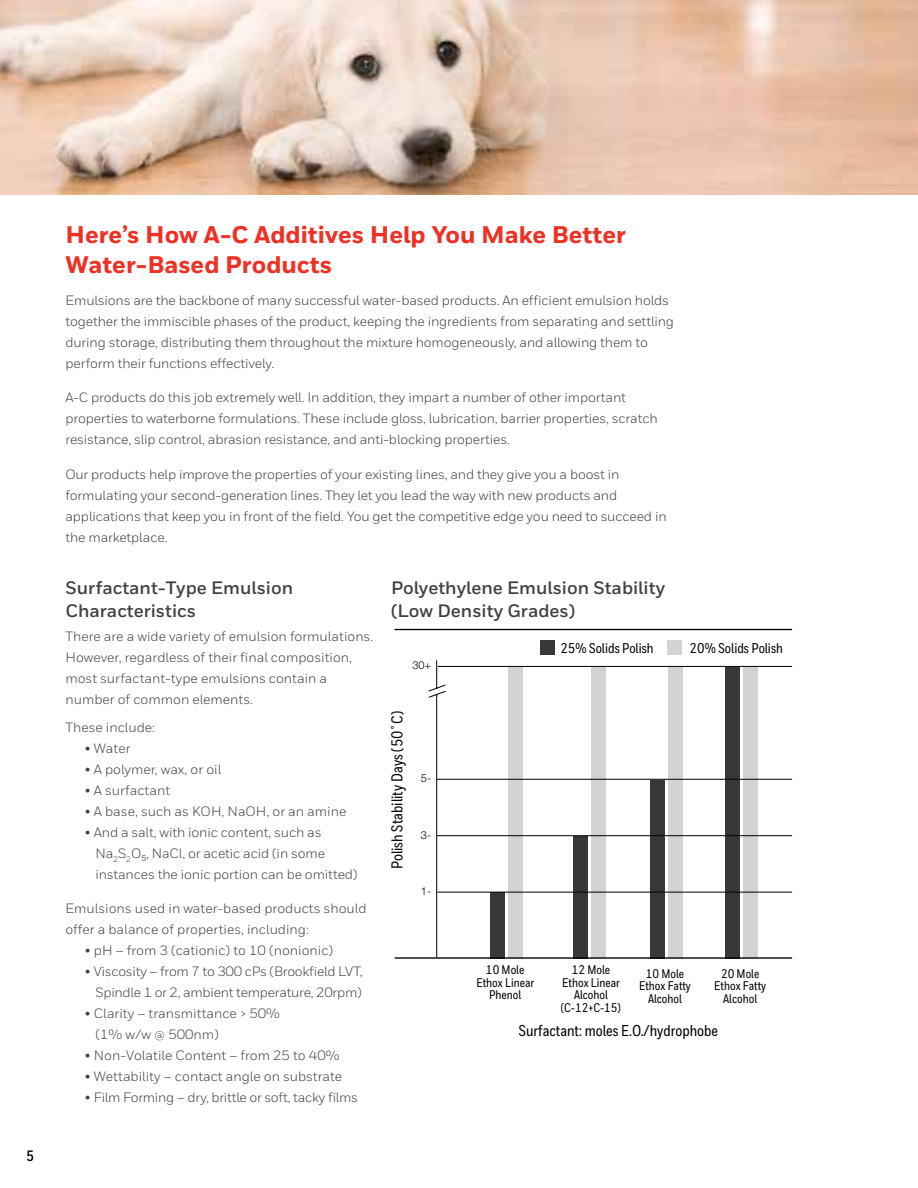
<style>
.page{position:relative;width:918px;height:1188px;background:#fff}
.page>*{position:absolute;margin:0;border:0;box-sizing:border-box;transform-origin:0 0}
.t1{font:800 24px/30px "Honeywell Sans";color:#ee3124}
.t2{font:700 18px/22.5px "Honeywell Sans";color:#414042}
.t3{font:500 15.6px "Honeywell Cond";color:#000}
.t4{font:700 15px "Honeywell Cond";color:#000}
.t5{font:500 14.1px "Honeywell Cond";color:#000}
.t6{font:13.5px/21px "Honeywell Sans";letter-spacing:-.01em;color:#414042}
.t7{font:500 12.6px/12.6px "Honeywell Cond";color:#000;text-align:center}
.t8{font:300 10.95px "Helvetica Neue";color:#000}
</style>
<div class="page">
<div style="left:490px;top:892px;width:15px;height:66px;background:#383839"></div>
<div style="left:540px;top:640px;width:15px;height:15px;background:#383839"></div>
<div style="left:667px;top:640px;width:15px;height:15px;background:#d1d3d4"></div>
<div style="left:508px;top:667px;width:15px;height:291px;background:#d1d3d4"></div>
<div style="left:573px;top:836px;width:15px;height:122px;background:#383839"></div>
<div style="left:591px;top:667px;width:15px;height:291px;background:#d1d3d4"></div>
<div style="left:650px;top:780px;width:15px;height:178px;background:#383839"></div>
<div style="left:668px;top:667px;width:15px;height:291px;background:#d1d3d4"></div>
<div style="left:725px;top:667px;width:15px;height:291px;background:#383839"></div>
<div style="left:743px;top:667px;width:15px;height:291px;background:#d1d3d4"></div>
<hr style="left:395px;top:957px;width:397px;height:2px;background:#000">
<hr style="left:395px;top:629px;width:397px;height:1px;background:#000">
<hr style="left:438px;top:666px;width:354px;height:1px;background:#000">
<hr style="left:437px;top:835px;width:355px;height:1px;background:#000">
<hr style="left:437px;top:779px;width:355px;height:1px;background:#000">
<hr style="left:437px;top:892px;width:355px;height:1px;background:#000">
<svg style="left:428px;top:660px;width:18px;height:298px"></svg>
<img style="left:0;top:0;width:918px;height:194px">
<p class="t4" style="left:26px;top:1146px;width:10px">5</p>
<h1 class="t1" style="left:65px;top:221px;width:562px">Here’s How A-C Additives Help You Make Better<br>Water-Based Products</h1>
<p class="t6" style="left:65px;top:290px;width:610px">Emulsions are the backbone of many successful water-based products. An efficient emulsion holds together the immiscible phases of the product, keeping the ingredients from separating and settling during storage, distributing them throughout the mixture homogeneously, and allowing them to perform their functions effectively.</p>
<p class="t6" style="left:65px;top:387px;width:594px">A-C products do this job extremely well. In addition, they impart a number of other important properties to waterborne formulations. These include gloss, lubrication, barrier properties, scratch resistance, slip control, abrasion resistance, and anti-blocking properties.</p>
<p class="t6" style="left:65px;top:464px;width:603px">Our products help improve the properties of your existing lines, and they give you a boost in formulating your second-generation lines. They let you lead the way with new products and applications that keep you in front of the field. You get the competitive edge you need to succeed in the marketplace.</p>
<h2 class="t2" style="left:65px;top:577px;width:229px">Surfactant-Type Emulsion<br>Characteristics</h2>
<p class="t6" style="left:65px;top:626px;width:309px">There are a wide variety of emulsion formulations.<br>However, regardless of their final composition, most surfactant-type emulsions contain a number of common elements.</p>
<p class="t6" style="left:65px;top:717px;width:91px">These include:</p>
<p class="t6" style="left:85px;top:738px;width:47px">• Water</p>
<p class="t6" style="left:85px;top:759px;width:138px">• A polymer, wax, or oil</p>
<p class="t6" style="left:85px;top:780px;width:87px">• A surfactant</p>
<p class="t6" style="left:85px;top:801px;width:263px">• A base, such as KOH, NaOH, or an amine</p>
<p class="t6" style="left:95px;top:822px;width:264px;text-indent:-11px">• And a salt, with ionic content, such as<br>Na<sub>2</sub>S<sub>2</sub>O5, NaCl, or acetic acid (in some instances the ionic portion can be omitted)</p>
<p class="t6" style="left:65px;top:898px;width:303px">Emulsions used in water-based products should offer a balance of properties, including:</p>
<p class="t6" style="left:85px;top:940px;width:250px">• pH – from 3 (cationic) to 10 (nonionic)</p>
<p class="t6" style="left:85px;top:961px;width:279px;text-align:right">• Viscosity – from 7 to 300 cPs (Brookfield LVT,<br>Spindle 1 or 2, ambient temperature, 20rpm)</p>
<p class="t6" style="left:95px;top:1003px;width:186px;text-indent:-11px">• Clarity – transmittance &gt; 50% (1% w/w @ 500nm)</p>
<p class="t6" style="left:85px;top:1045px;width:256px">• Non-Volatile Content – from 25 to 40%</p>
<p class="t6" style="left:85px;top:1066px;width:259px">• Wettability – contact angle on substrate</p>
<p class="t6" style="left:85px;top:1087px;width:275px">• Film Forming – dry, brittle or soft, tacky films</p>
<h2 class="t2" style="left:391px;top:577px;width:276px">Polyethylene Emulsion Stability (Low Density Grades)</h2>
<p class="t8" style="left:412px;top:659px;width:20px">30+</p>
<p class="t3" style="left:388px;top:869px;width:160px;rotate:-90deg">Polish Stability Days (50˚C)</p>
<p class="t8" style="left:421px;top:772px;width:12px">5-</p>
<p class="t8" style="left:421px;top:828px;width:12px">3-</p>
<p class="t8" style="left:421px;top:885px;width:12px">1-</p>
<p class="t5" style="left:560px;top:639px;width:95px">25% Solids Polish</p>
<p class="t5" style="left:690px;top:639px;width:95px">20% Solids Polish</p>
<p class="t7" style="left:476px;top:964px;width:59px">10 Mole<br>Ethox Linear<br>Phenol</p>
<p class="t3" style="left:519px;top:1021px;width:201px">Surfactant: moles E.O./hydrophobe</p>
<p class="t7" style="left:561px;top:964px;width:62px">12 Mole<br>Ethox Linear<br>Alcohol (C-12+C-15)</p>
<p class="t7" style="left:639px;top:967px;width:53px">10 Mole<br>Ethox Fatty<br>Alcohol</p>
<p class="t7" style="left:714px;top:967px;width:53px">20 Mole<br>Ethox Fatty<br>Alcohol</p>
</div>
